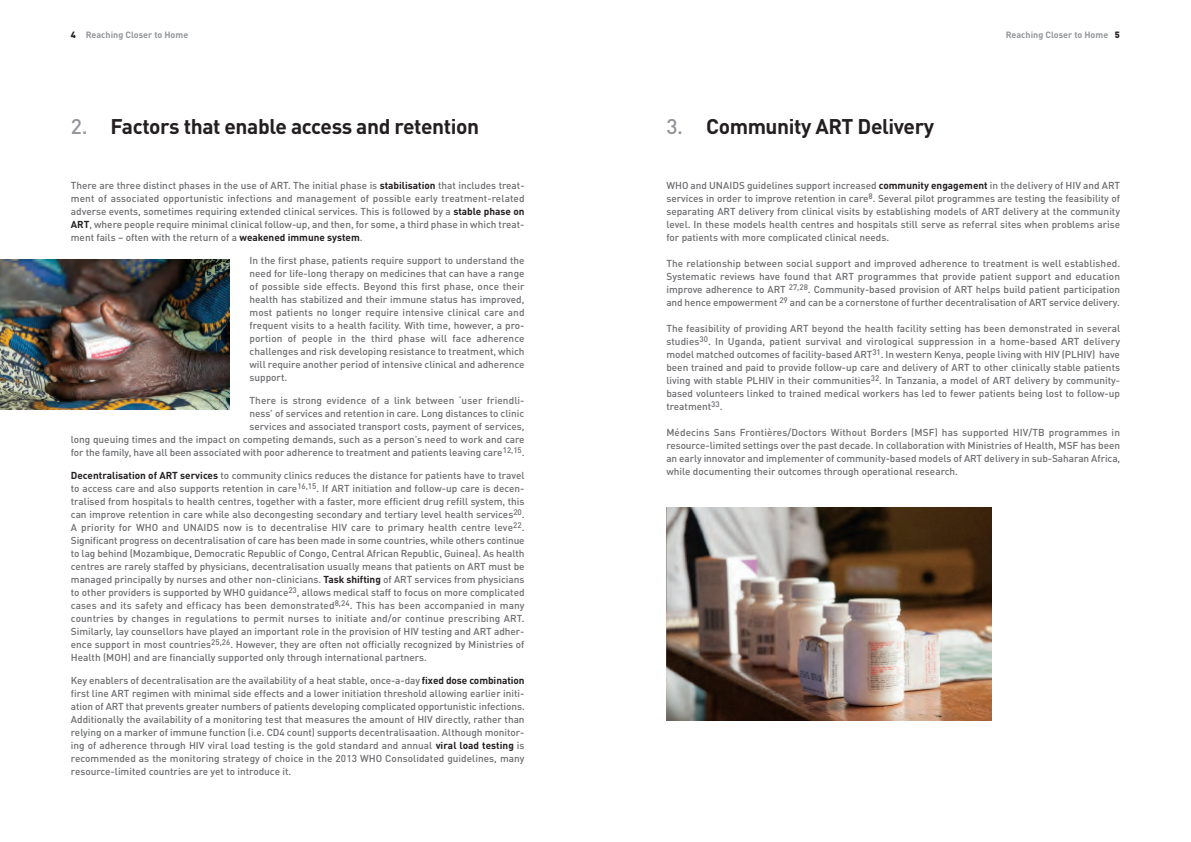
<style>
.page{position:relative;width:1191px;height:842px;background:#fff}
.page>*{position:absolute;margin:0;border:0;box-sizing:border-box;transform-origin:0 0}
.t1{font:700 21px "DIN Pro";letter-spacing:-.02em;color:#231f20}
.t2{font:500 10px/13px "DIN Pro";color:#6c6d70;text-align:justify}
.t3{font:700 9px "DIN Pro";color:#939598}
.s1{font-weight:900;color:#231f20}
.s2{font-weight:500;color:#939598}
.s3{font-weight:700;color:#231f20}
</style>
<div class="page">
<img style="left:666px;top:507px;width:325px;height:214px">
<img style="left:0;top:259px;width:230px;height:150px">
<p class="t3" style="left:71px;top:32px;width:119px"><span class="s1">4</span> Reaching Closer to Home</p>
<p class="t3" style="left:1006px;top:32px;width:116px">Reaching Closer to Home <span class="s1">5</span></p>
<h1 class="t1" style="left:71px;top:119px;width:410px"><span class="s2">2.</span> Factors that enable access and retention</h1>
<p class="t2" style="left:71px;top:180px;width:455px">There are three distinct phases in the use of ART. The initial phase is <span class="s3">stabilisation</span> that includes treat&shy;ment of associated opportunistic infections and management of possible early treatment-related adverse events, sometimes requiring extended clinical services. This is followed by a <span class="s3">stable phase on ART</span>, where people require minimal clinical follow-up, and then, for some, a third phase in which treat&shy;ment fails – often with the return of a <span class="s3">weakened immune system</span>.</p>
<p class="t2" style="left:249px;top:255px;width:276px">In the first phase, patients require support to understand the need for life-long therapy on medicines that can have a range of possible side effects. Beyond this first phase, once their health has stabilized and their immune status has improved, most patients no longer require intensive clinical care and frequent visits to a health facility. With time, however, a pro&shy;portion of people in the third phase will face adherence challenges and risk developing resistance to treatment, which will require another period of intensive clinical and adherence support.</p>
<p class="t2" style="left:71px;top:395px;width:455px;text-align:right">There is strong evidence of a link between ‘user friendli-<br>ness’ of services and retention in care. Long distances to clinic<br>services and associated transport costs, payment of services,<br>long queuing times and the impact on competing demands, such as a person’s need to work and care for the family, have all been associated with poor adherence to treatment and patients leaving care<sup>12,15</sup>.</p>
<p class="t2" style="left:71px;top:470px;width:455px"><span class="s3">Decentralisation of ART services</span> to community clinics reduces the distance for patients have to travel to access care and also supports retention in care<sup>16,15</sup>. If ART initiation and follow-up care is decen&shy;tralised from hospitals to health centres, together with a faster, more efficient drug refill system, this can improve retention in care while also decongesting secondary and tertiary level health services<sup>20</sup>.<br>A priority for WHO and UNAIDS now is to decentralise HIV care to primary health centre leve<sup>22</sup>.<br>Significant progress on decentralisation of care has been made in some countries, while others continue to lag behind (Mozambique, Democratic Republic of Congo, Central African Republic, Guinea). As health centres are rarely staffed by physicians, decentralisation usually means that patients on ART must be managed principally by nurses and other non-clinicians. <span class="s3">Task shifting</span> of ART services from physicians to other providers is supported by WHO guidance<sup>23</sup>, allows medical staff to focus on more complicated cases and its safety and efficacy has been demonstrated<sup>8,24</sup>. This has been accompanied in many countries by changes in regulations to permit nurses to initiate and/or continue prescribing ART.<br>Similarly, lay counsellors have played an important role in the provision of HIV testing and ART adher&shy;ence support in most countries<sup>25,26</sup>. However, they are often not officially recognized by Ministries of Health (MOH) and are financially supported only through international partners.</p>
<p class="t2" style="left:71px;top:675px;width:455px">Key enablers of decentralisation are the availability of a heat stable, once-a-day <span class="s3">fixed dose combination </span>first line ART regimen with minimal side effects and a lower initiation threshold allowing earlier initi&shy;ation of ART that prevents greater numbers of patients developing complicated opportunistic infections.<br>Additionally the availability of a monitoring test that measures the amount of HIV directly, rather than relying on a marker of immune function (i.e. CD4 count) supports decentralisaation. Although monitor&shy;ing of adherence through HIV viral load testing is the gold standard and annual <span class="s3">viral load testing</span> is recommended as the monitoring strategy of choice in the 2013 WHO Consolidated guidelines, many resource-limited countries are yet to introduce it.</p>
<h1 class="t1" style="left:666px;top:119px;width:269px"><span class="s2">3.</span> Community ART Delivery</h1>
<p class="t2" style="left:666px;top:180px;width:455px">WHO and UNAIDS guidelines support increased <span class="s3">community engagement</span> in the delivery of HIV and ART services in order to improve retention in care<sup>8</sup>. Several pilot programmes are testing the feasibility of separating ART delivery from clinical visits by establishing models of ART delivery at the community level. In these models health centres and hospitals still serve as referral sites when problems arise for patients with more complicated clinical needs.</p>
<p class="t2" style="left:666px;top:258px;width:455px">The relationship between social support and improved adherence to treatment is well established.<br>Systematic reviews have found that ART programmes that provide patient support and education improve adherence to ART <sup>27,28</sup>. Community-based provision of ART helps build patient participation and hence empowerment <sup>29</sup> and can be a cornerstone of further decentralisation of ART service delivery.</p>
<p class="t2" style="left:666px;top:323px;width:455px">The feasibility of providing ART beyond the health facility setting has been demonstrated in several studies<sup>30</sup>. In Uganda, patient survival and virological suppression in a home-based ART delivery model matched outcomes of facility-based ART<sup>31</sup>. In western Kenya, people living with HIV (PLHIV) have been trained and paid to provide follow-up care and delivery of ART to other clinically stable patients living with stable PLHIV in their communities<sup>32</sup>. In Tanzania, a model of ART delivery by community&shy;based volunteers linked to trained medical workers has led to fewer patients being lost to follow-up treatment<sup>33</sup>.</p>
<p class="t2" style="left:666px;top:427px;width:455px">Médecins Sans Frontières/Doctors Without Borders (MSF) has supported HIV/TB programmes in resource-limited settings over the past decade. In collaboration with Ministries of Health, MSF has been an early innovator and implementer of community-based models of ART delivery in sub-Saharan Africa, while documenting their outcomes through operational research.</p>
</div>
